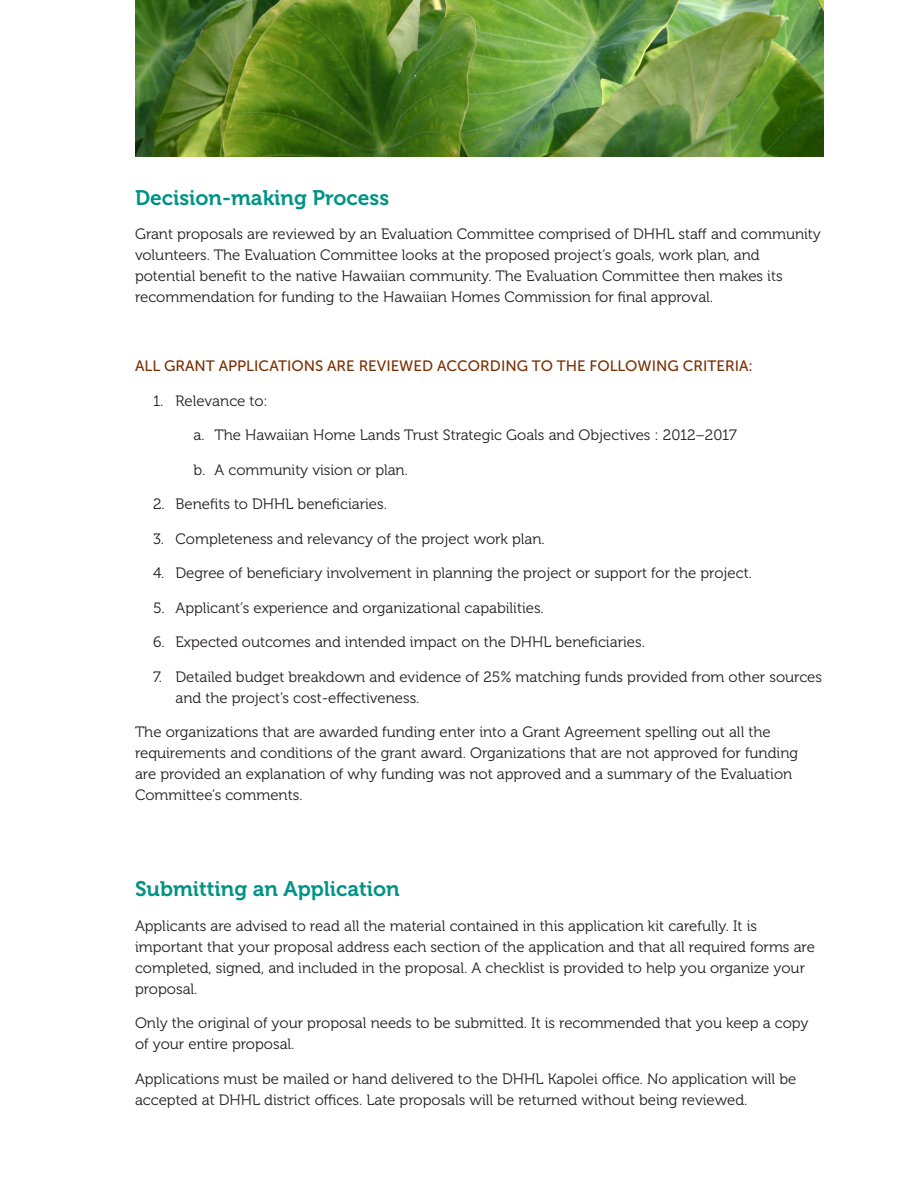
<style>
.page{position:relative;width:918px;height:1188px;background:#fff}
.page>*{position:absolute;margin:0;border:0;box-sizing:border-box;transform-origin:0 0}
.Header_1{font:21px "Museo 700";color:#009385}
.Body_copy{font:15px/21px "Museo 300";color:#231f20}
.Numbered_copy{font:15px/21px "Museo 300";color:#231f20}
.Lettered_Copy{font:15px "Museo 300";color:#231f20}
.Body_copy-2{font:15px "Museo Sans 500";color:#7b2e00}
</style>
<div class="page">
<img style="left:135px;top:0;width:689px;height:156px">
<p class="Header_1" style="left:135px;top:186px;width:256px">Decision-making Process</p>
<p class="Body_copy" style="left:135px;top:224px;width:687px">Grant proposals are reviewed by an Evaluation Committee comprised of DHHL staff and community volunteers. The Evaluation Committee looks at the proposed project’s goals, work plan, and potential benefit to the native Hawaiian community. The Evaluation Committee then makes its recommendation for funding to the Hawaiian Homes Commission for final approval.</p>
<p class="Body_copy-2" style="left:135px;top:358px;width:619px">ALL GRANT APPLICATIONS ARE REVIEWED ACCORDING TO THE FOLLOWING CRITERIA:</p>
<p class="Numbered_copy" style="left:153px;top:390px;width:116px">1. Relevance to:</p>
<p class="Lettered_Copy" style="left:194px;top:427px;width:545px">a. The Hawaiian Home Lands Trust Strategic Goals and Objectives : 2012–2017</p>
<p class="Lettered_Copy" style="left:194px;top:462px;width:216px">b. A community vision or plan.</p>
<p class="Numbered_copy" style="left:153px;top:494px;width:235px">2. Benefits to DHHL beneficiaries.</p>
<p class="Numbered_copy" style="left:153px;top:528px;width:393px">3. Completeness and relevancy of the project work plan.</p>
<p class="Numbered_copy" style="left:153px;top:563px;width:601px">4. Degree of beneficiary involvement in planning the project or support for the project.</p>
<p class="Numbered_copy" style="left:153px;top:597px;width:392px">5. Applicant’s experience and organizational capabilities.</p>
<p class="Numbered_copy" style="left:153px;top:632px;width:493px">6. Expected outcomes and intended impact on the DHHL beneficiaries.</p>
<p class="Numbered_copy" style="left:176px;top:666px;width:648px;text-indent:-22px">7. Detailed budget breakdown and evidence of 25% matching funds provided from other sources and the project’s cost-effectiveness.</p>
<p class="Body_copy" style="left:135px;top:722px;width:665px">The organizations that are awarded funding enter into a Grant Agreement spelling out all the requirements and conditions of the grant award. Organizations that are not approved for funding are provided an explanation of why funding was not approved and a summary of the Evaluation Committee’s comments.</p>
<p class="Header_1" style="left:135px;top:877px;width:266px">Submitting an Application</p>
<p class="Body_copy" style="left:135px;top:915px;width:681px">Applicants are advised to read all the material contained in this application kit carefully. It is important that your proposal address each section of the application and that all required forms are completed, signed, and included in the proposal. A checklist is provided to help you organize your proposal.</p>
<p class="Body_copy" style="left:135px;top:1013px;width:675px">Only the original of your proposal needs to be submitted. It is recommended that you keep a copy of your entire proposal.</p>
<p class="Body_copy" style="left:135px;top:1068px;width:663px">Applications must be mailed or hand delivered to the DHHL Kapolei office. No application will be accepted at DHHL district offices. Late proposals will be returned without being reviewed.</p>
</div>
